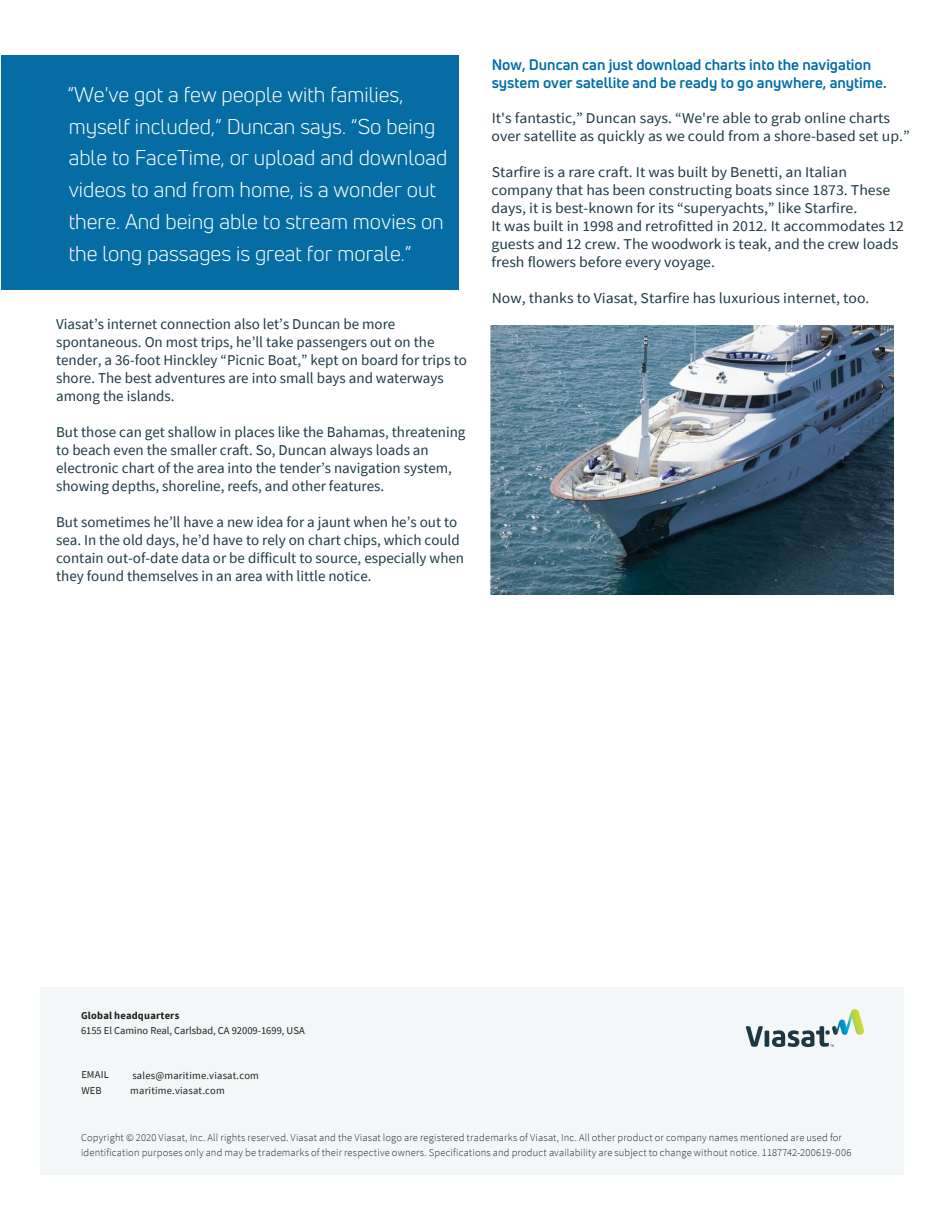
<style>
.page{position:relative;width:945px;height:1215px;background:#fff}
.page>*{position:absolute;margin:0;border:0;box-sizing:border-box;transform-origin:0 0}
.t1{font:21px/31.8px "Uni Neue";color:#fff}
.t2{font:15px/18px "Source Sans Pro";color:#203a45}
.t3{font:15px/18px "Source Sans Pro";color:#203a45;scale:1.05 1}
.t4{font:700 15px/18px "Uni Neue";color:#006ca5}
.t5{font:300 10.5px/15px "Source Sans Pro";letter-spacing:.015em;color:#231f20}
.t6{font:10.5px/15px "Source Sans Pro";letter-spacing:.02em;color:#231f20}
.t7{font:10.5px "Source Sans Pro";color:#231f20}
.t8{font:700 10.5px "Source Sans Pro";letter-spacing:.02em;color:#231f20}
</style>
<div class="page">
<div style="left:40px;top:987px;width:864px;height:187px;background:#f3f7f8"></div>
<svg style="left:746px;top:1009px;width:118px;height:38px"></svg>
<div style="left:1px;top:55px;width:458px;height:235px;background:#066ca4"></div>
<img style="left:490px;top:325px;width:403px;height:269px">
<p class="t1" style="left:67px;top:78px;width:381px">“We've got a few people with families, myself included,” Duncan says. “So being able to FaceTime, or upload and download videos to and from home, is a wonder out there. And being able to stream movies on the long passages is great for morale.”</p>
<p class="t2" style="left:56px;top:315px;width:412px">Viasat’s internet connection also let’s Duncan be more spontaneous. On most trips, he’ll take passengers out on the tender, a 36-foot Hinckley “Picnic Boat,” kept on board for trips to shore. The best adventures are into small bays and waterways among the islands.</p>
<p class="t2" style="left:56px;top:423px;width:411px">But those can get shallow in places like the Bahamas, threatening to beach even the smaller craft. So, Duncan always loads an electronic chart of the area into the tender’s navigation system, showing depths, shoreline, reefs, and other features.</p>
<p class="t2" style="left:56px;top:513px;width:410px">But sometimes he’ll have a new idea for a jaunt when he’s out to sea. In the old days, he’d have to rely on chart chips, which could contain out-of-date data or be difficult to source, especially when they found themselves in an area with little notice.</p>
<p class="t4" style="left:492px;top:55px;width:396px">Now, Duncan can just download charts into the navigation system over satellite and be ready to go anywhere, anytime.</p>
<p class="t3" style="left:491px;top:109px;width:400px">It's fantastic,” Duncan says. “We're able to grab online charts over satellite as quickly as we could from a shore-based set up.”</p>
<p class="t3" style="left:491px;top:163px;width:394px">Starfire is a rare craft. It was built by Benetti, an Italian company that has been constructing boats since 1873. These days, it is best-known for its “superyachts,” like Starfire.<br>It was built in 1998 and retrofitted in 2012. It accommodates 12 guests and 12 crew. The woodwork is teak, and the crew loads fresh flowers before every voyage.</p>
<p class="t3" style="left:492px;top:289px;width:361px">Now, thanks to Viasat, Starfire has luxurious internet, too.</p>
<p class="t8" style="left:81px;top:1009px;width:100px">Global headquarters</p>
<p class="t7" style="left:81px;top:1024px;width:225px">6155 El Camino Real, Carlsbad, CA 92009-1699, USA</p>
<p class="t6" style="left:130px;top:1068px;width:130px">sales@maritime.viasat.com maritime.viasat.com</p>
<p class="t5" style="left:81px;top:1130px;width:772px">Copyright © 2020 Viasat, Inc. All rights reserved. Viasat and the Viasat logo are registered trademarks of Viasat, Inc. All other product or company names mentioned are used for identification purposes only and may be trademarks of their respective owners. Specifications and product availability are subject to change without notice. 1187742-200619-006</p>
</div>
